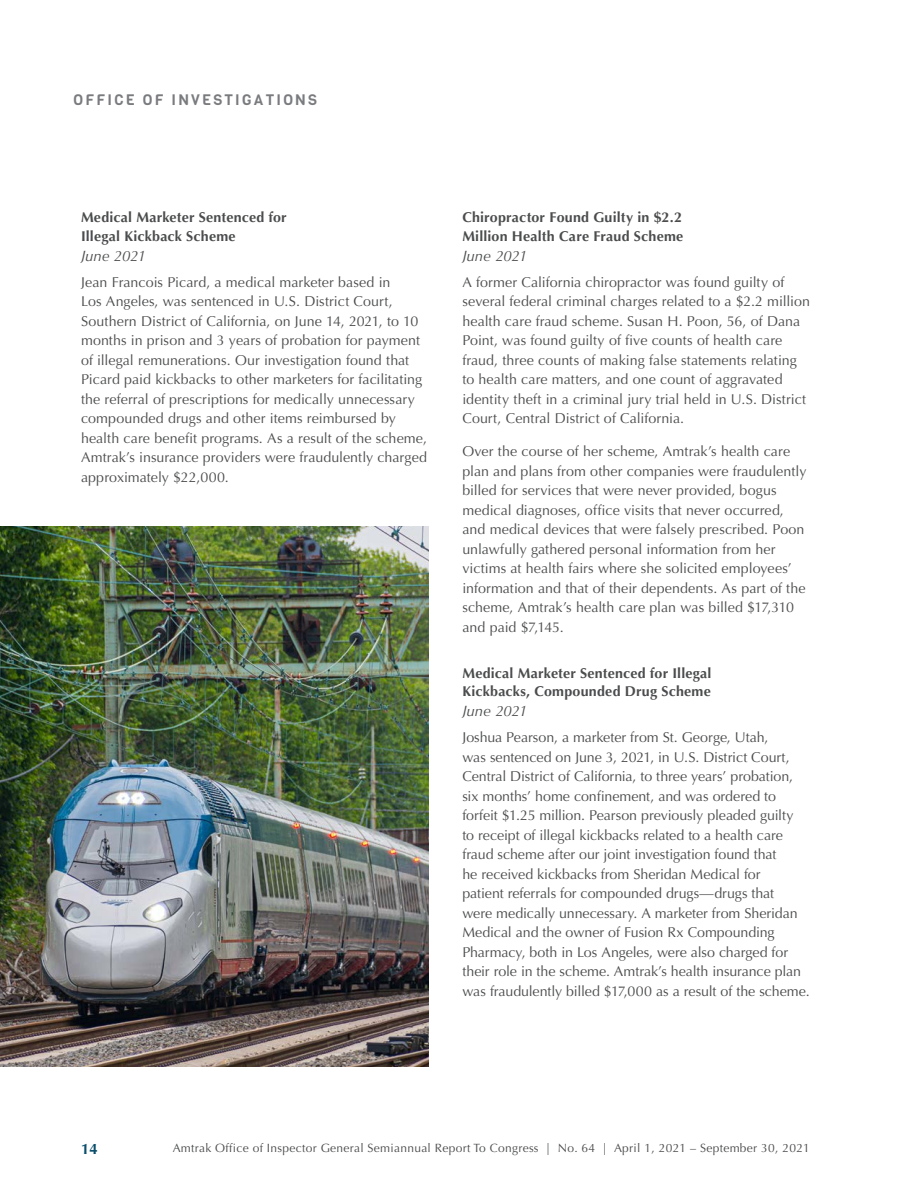
<style>
.page{position:relative;width:918px;height:1188px;background:#fff}
.page>*{position:absolute;margin:0;border:0;box-sizing:border-box;transform-origin:0 0}
.H2_Italics{font:italic 15px "Optima";letter-spacing:-.005em;color:#4b4c4d}
.Title_2_Sub{font:15px "Viga";letter-spacing:.15em;color:#797b7e}
.t1{font:700 15px "Optima";color:#0b4f6d}
.main_body{font:14.25px/19.5px "Optima";color:#4b4c4d}
.H1_Annotation{font:700 14.25px/18.8px "Optima";letter-spacing:.015em;color:#4b4c4d}
.t2{font:12px "Optima";letter-spacing:.025em;color:#4b4c4d}
</style>
<div class="page">
<img style="left:0;top:526px;width:429px;height:540px">
<p class="Title_2_Sub" style="left:73px;top:90px;width:245px">OFFICE OF INVESTIGATIONS</p>
<p class="H1_Annotation" style="left:81px;top:208px;width:207px">Medical Marketer Sentenced for<br>Illegal Kickback Scheme</p>
<p class="H2_Italics" style="left:81px;top:247px;width:66px">June 2021</p>
<p class="main_body" style="left:81px;top:272px;width:348px">Jean Francois Picard, a medical marketer based in<br>Los Angeles, was sentenced in U.S. District Court, Southern District of California, on June 14, 2021, to 10 months in prison and 3 years of probation for payment of illegal remunerations. Our investigation found that Picard paid kickbacks to other marketers for facilitating the referral of prescriptions for medically unnecessary compounded drugs and other items reimbursed by health care benefit programs. As a result of the scheme, Amtrak’s insurance providers were fraudulently charged approximately $22,000.</p>
<p class="H1_Annotation" style="left:462px;top:208px;width:223px">Chiropractor Found Guilty in $2.2<br>Million Health Care Fraud Scheme</p>
<p class="H2_Italics" style="left:462px;top:247px;width:66px">June 2021</p>
<p class="main_body" style="left:462px;top:272px;width:349px">A former California chiropractor was found guilty of several federal criminal charges related to a $2.2 million health care fraud scheme. Susan H. Poon, 56, of Dana Point, was found guilty of five counts of health care fraud, three counts of making false statements relating to health care matters, and one count of aggravated identity theft in a criminal jury trial held in U.S. District Court, Central District of California.</p>
<p class="main_body" style="left:462px;top:442px;width:346px">Over the course of her scheme, Amtrak’s health care plan and plans from other companies were fraudulently billed for services that were never provided, bogus medical diagnoses, office visits that never occurred, and medical devices that were falsely prescribed. Poon unlawfully gathered personal information from her victims at health fairs where she solicited employees’ information and that of their dependents. As part of the scheme, Amtrak’s health care plan was billed $17,310 and paid $7,145.</p>
<p class="H1_Annotation" style="left:462px;top:664px;width:251px">Medical Marketer Sentenced for Illegal<br>Kickbacks, Compounded Drug Scheme</p>
<p class="H2_Italics" style="left:462px;top:702px;width:66px">June 2021</p>
<p class="main_body" style="left:462px;top:728px;width:349px">Joshua Pearson, a marketer from St. George, Utah,<br>was sentenced on June 3, 2021, in U.S. District Court, Central District of California, to three years’ probation, six months’ home confinement, and was ordered to forfeit $1.25 million. Pearson previously pleaded guilty<br>to receipt of illegal kickbacks related to a health care fraud scheme after our joint investigation found that<br>he received kickbacks from Sheridan Medical for<br>patient referrals for compounded drugs—drugs that<br>were medically unnecessary. A marketer from Sheridan Medical and the owner of Fusion Rx Compounding Pharmacy, both in Los Angeles, were also charged for their role in the scheme. Amtrak’s health insurance plan was fraudulently billed $17,000 as a result of the scheme.</p>
<p class="t1" style="left:81px;top:1140px;width:18px">14</p>
<p class="t2" style="left:173px;top:1141px;width:639px">Amtrak Office of Inspector General Semiannual Report To Congress | No. 64 | April 1, 2021 – September 30, 2021</p>
</div>
